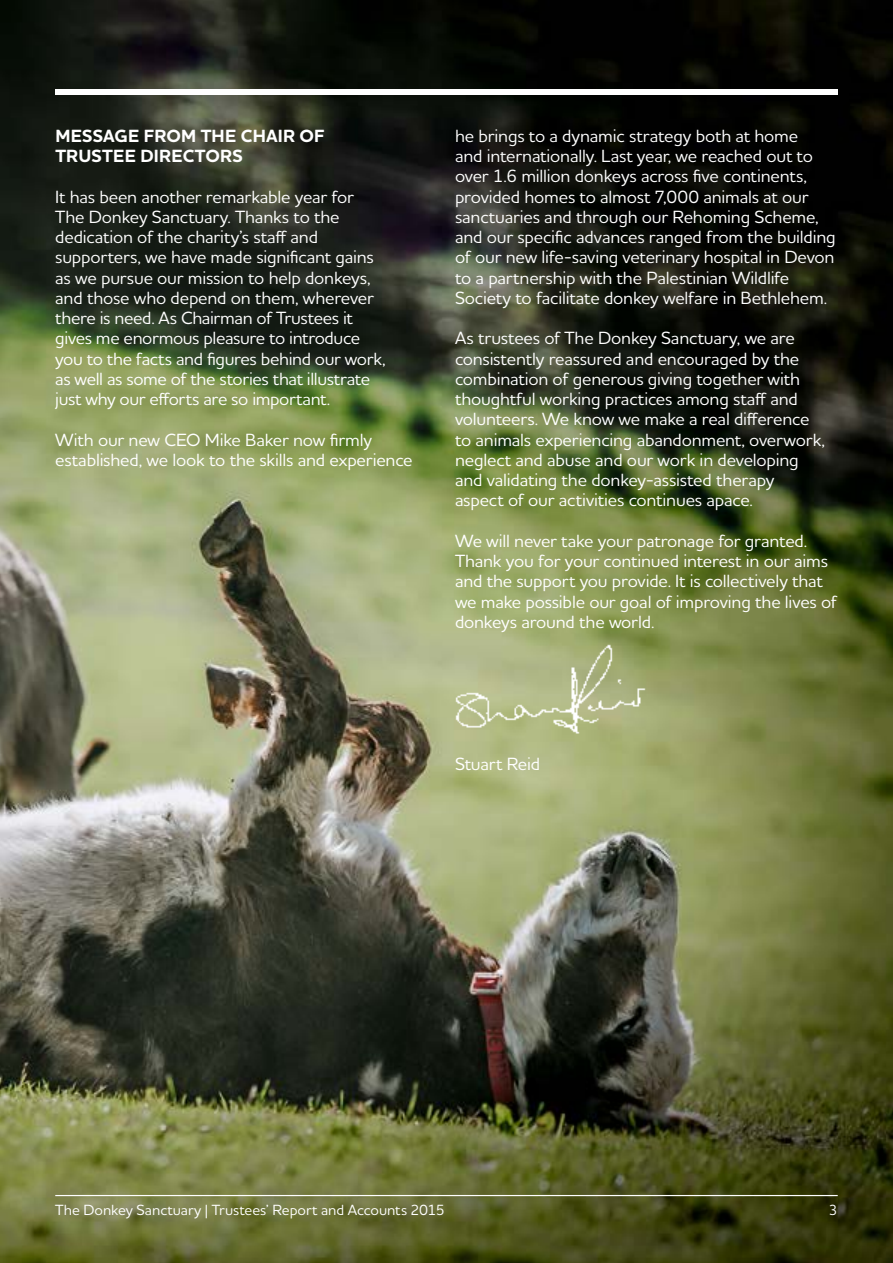
<style>
.page{position:relative;width:893px;height:1263px;background:#fff}
.page>*{position:absolute;margin:0;border:0;box-sizing:border-box;transform-origin:0 0}
.t1{font:500 18px/20.2px "Houschka Alt Pro";letter-spacing:-.01em;color:#fff}
.t2{font:700 18px/20.2px "Houschka Alt Pro";letter-spacing:.01em;color:#fff}
.t3{font:500 15px "Houschka Alt Pro";color:#fff}
</style>
<div class="page">
<img style="left:0;top:0;width:893px;height:1263px">
<hr style="left:55px;top:1195px;width:783px;height:1px;background:#fff">
<img style="left:55px;top:90px;width:783px;height:4px">
<img style="left:455px;top:638px;width:231px;height:101px">
<p class="t2" style="left:55px;top:126px;width:271px">MESSAGE FROM THE CHAIR OF<br>TRUSTEE DIRECTORS</p>
<p class="t1" style="left:55px;top:186px;width:332px">It has been another remarkable year for The Donkey Sanctuary. Thanks to the dedication of the charity’s staff and supporters, we have made significant gains as we pursue our mission to help donkeys, and those who depend on them, wherever there is need. As Chairman of Trustees it gives me enormous pleasure to introduce you to the facts and figures behind our work, as well as some of the stories that illustrate just why our efforts are so important.</p>
<p class="t1" style="left:55px;top:429px;width:359px">With our new CEO Mike Baker now firmly established, we look to the skills and experience</p>
<p class="t1" style="left:455px;top:125px;width:382px">he brings to a dynamic strategy both at home<br>and internationally. Last year, we reached out to over 1.6 million donkeys across five continents, provided homes to almost 7,000 animals at our sanctuaries and through our Rehoming Scheme, and our specific advances ranged from the building of our new life-saving veterinary hospital in Devon to a partnership with the Palestinian Wildlife Society to facilitate donkey welfare in Bethlehem.</p>
<p class="t1" style="left:455px;top:328px;width:371px">As trustees of The Donkey Sanctuary, we are consistently reassured and encouraged by the combination of generous giving together with thoughtful working practices among staff and volunteers. We know we make a real difference to animals experiencing abandonment, overwork, neglect and abuse and our work in developing and validating the donkey-assisted therapy aspect of our activities continues apace.</p>
<p class="t1" style="left:455px;top:530px;width:384px">We will never take your patronage for granted.<br>Thank you for your continued interest in our aims and the support you provide. It is collectively that we make possible our goal of improving the lives of donkeys around the world.</p>
<p class="t1" style="left:455px;top:753px;width:87px">Stuart Reid</p>
<p class="t3" style="left:55px;top:1200px;width:391px">The Donkey Sanctuary | Trustees’ Report and Accounts 2015</p>
<p class="t3" style="left:829px;top:1200px;width:10px">3</p>
</div>
